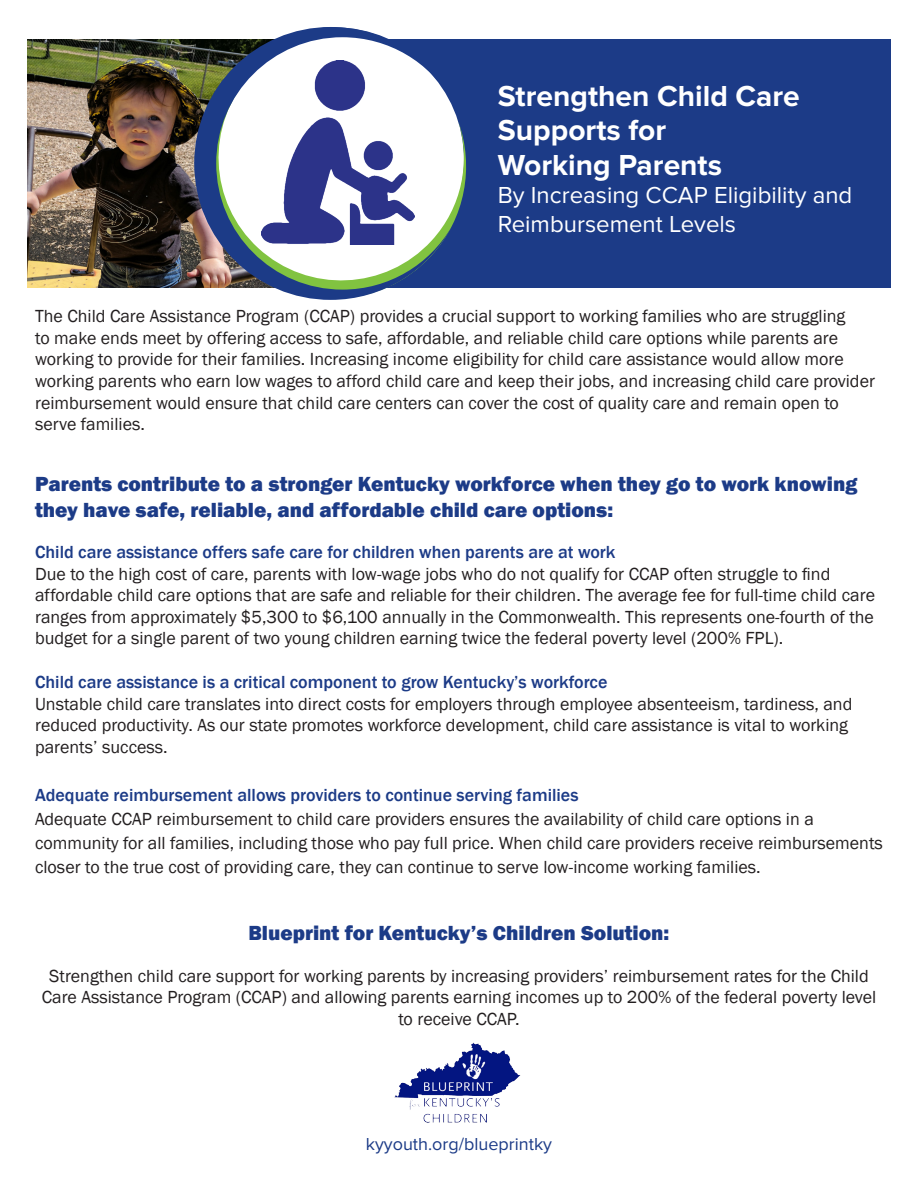
<style>
.page{position:relative;width:918px;height:1188px;background:#fff}
.page>*{position:absolute;margin:0;border:0;box-sizing:border-box;transform-origin:0 0}
.t1{font:700 30px/34.5px "Proxima Nova";color:#fff}
.t2{font:24px/28.5px "Proxima Nova";color:#fff}
.t3{font:800 21px/25.2px "Franklin Gothic";color:#1c3b87}
.t4{font:18px/21.6px "Franklin Gothic";color:#231f20}
.t5{font:500 18px "Franklin Gothic";color:#1c3b87}
.t6{font:18px "Proxima Nova";color:#1c3b87}
</style>
<div class="page">
<img style="left:27px;top:39px;width:159px;height:249px">
<div style="left:376px;top:39px;width:515px;height:249px;background:#1c3b87"></div>
<img style="left:186px;top:39px;width:280px;height:249px">
<svg style="left:194px;top:27px;width:257px;height:273px"></svg>
<img style="left:394px;top:1042px;width:127px;height:81px">
<img style="left:261px;top:60px;width:154px;height:184px">
<p class="t1" style="left:498px;top:80px;width:304px">Strengthen Child Care<br>Supports for</p>
<p class="t1" style="left:498px;top:149px;width:226px">Working Parents</p>
<p class="t2" style="left:498px;top:182px;width:356px">By Increasing CCAP Eligibility and<br>Reimbursement Levels</p>
<p class="t4" style="left:35px;top:306px;width:841px">The Child Care Assistance Program (CCAP) provides a crucial support to working families who are struggling<br>to make ends meet by offering access to safe, affordable, and reliable child care options while parents are working to provide for their families. Increasing income eligibility for child care assistance would allow more working parents who earn low wages to afford child care and keep their jobs, and increasing child care provider reimbursement would ensure that child care centers can cover the cost of quality care and remain open to serve families.</p>
<p class="t3" style="left:35px;top:472px;width:824px">Parents contribute to a stronger Kentucky workforce when they go to work knowing they have safe, reliable, and affordable child care options:</p>
<p class="t5" style="left:35px;top:541px;width:582px">Child care assistance offers safe care for children when parents are at work</p>
<p class="t4" style="left:35px;top:563px;width:841px">Due to the high cost of care, parents with low-wage jobs who do not qualify for CCAP often struggle to find affordable child care options that are safe and reliable for their children. The average fee for full-time child care ranges from approximately $5,300 to $6,100 annually in the Commonwealth. This represents one-fourth of the budget for a single parent of two young children earning twice the federal poverty level (200% FPL).</p>
<p class="t5" style="left:35px;top:671px;width:574px">Child care assistance is a critical component to grow Kentucky’s workforce</p>
<p class="t4" style="left:35px;top:693px;width:819px">Unstable child care translates into direct costs for employers through employee absenteeism, tardiness, and reduced productivity. As our state promotes workforce development, child care assistance is vital to working parents’ success.</p>
<p class="t5" style="left:35px;top:784px;width:545px">Adequate reimbursement allows providers to continue serving families</p>
<p class="t4" style="left:35px;top:807px;width:849px;line-height:24px">Adequate CCAP reimbursement to child care providers ensures the availability of child care options in a community for all families, including those who pay full price. When child care providers receive reimbursements closer to the true cost of providing care, they can continue to serve low-income working families.</p>
<p class="t3" style="left:248px;top:921px;width:422px">Blueprint for Kentucky’s Children Solution:</p>
<p class="t4" style="left:42px;top:965px;width:836px;text-align:center">Strengthen child care support for working parents by increasing providers’ reimbursement rates for the Child<br>Care Assistance Program (CCAP) and allowing parents earning incomes up to 200% of the federal poverty level</p>
<p class="t4" style="left:398px;top:1008px;width:123px">to receive CCAP.</p>
<p class="t6" style="left:366px;top:1134px;width:188px">kyyouth.org/blueprintky</p>
</div>
